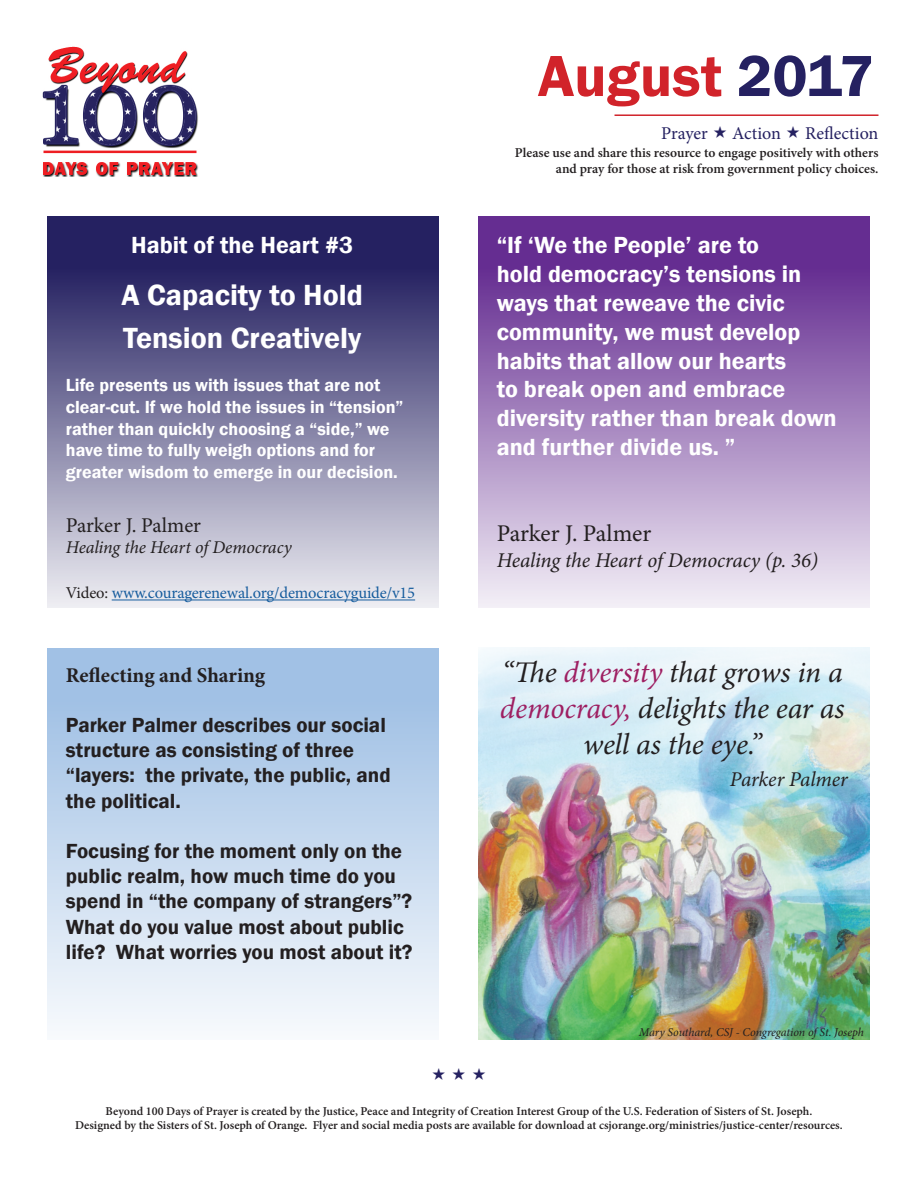
<style>
.page{position:relative;width:918px;height:1188px;background:#fff}
.page>*{position:absolute;margin:0;border:0;box-sizing:border-box;transform-origin:0 0}
.t1{font:600 60px "Franklin Gothic";color:#d1232a}
.t2{font:italic 30px/36px "Minion Pro";letter-spacing:-.005em;color:#231f20;text-align:center}
.t3{font:600 30px/43.2px "Franklin Gothic";color:#fff}
.t4{font:600 24px/28.8px "Franklin Gothic";color:#fff}
.t5{font:24px "Minion Pro";letter-spacing:-.005em;color:#231f20}
.t6{font:600 21px/25.2px "Franklin Gothic";color:#231f20}
.t7{font:italic 21px "Minion Pro";letter-spacing:-.01em;color:#231f20}
.t8{font:700 21px "Minion Pro";letter-spacing:-.005em;color:#231f20}
.t9{font:21px "Minion Pro";letter-spacing:-.005em;color:#231f20}
.t10{font:600 18px/21.6px "Franklin Gothic";color:#fff}
.t11{font:italic 18px "Minion Pro";letter-spacing:-.005em;color:#231f20}
.t12{font:18px "Minion Pro";color:#252161}
.t13{font:16.5px "Minion Pro";letter-spacing:-.01em;color:#175d9e}
.t14{font:600 13.5px/16.2px "Minion Pro";color:#231f20;text-align:right}
.t15{font:600 12px/14.4px "Minion Pro";color:#231f20;text-align:center}
.t16{font:italic 12px "Minion Pro";letter-spacing:-.01em;color:#231f20}
.s1{color:#252161}
.s2{color:#231f20}
.s3{color:#9e1f62}
</style>
<div class="page">
<svg style="left:47px;top:216px;width:391px;height:392px;background:#7c7aa0"></svg>
<svg style="left:478px;top:216px;width:392px;height:392px;background:#a281bd"></svg>
<div style="left:47px;top:648px;width:391px;height:391px;background:linear-gradient(to bottom,#97bae2,#f6f9fc)"></div>
<img style="left:42px;top:46px;width:157px;height:130px">
<hr style="left:112px;top:600px;width:303px;height:1px;background:#175d9e">
<img style="left:478px;top:648px;width:392px;height:391px">
<hr style="left:615px;top:114px;width:263px;height:2px;background:#d1232a">
<h1 class="t1" style="left:538px;top:39px;width:338px">August <span class="s1">2017</span></h1>
<h3 class="t12" style="left:661px;top:121px;width:48px">Prayer</h3>
<h3 class="t12" style="left:732px;top:121px;width:50px">Action</h3>
<h3 class="t12" style="left:805px;top:121px;width:75px">Reflection</h3>
<h3 class="t4" style="left:131px;top:231px;width:224px">Habit of the Heart #3</h3>
<h2 class="t3" style="left:121px;top:274px;width:243px">A Capacity to Hold<br>Tension Creatively</h2>
<h3 class="t10" style="left:66px;top:375px;width:339px">Life presents us with issues that are not clear-cut. If we hold the issues in “tension” rather than quickly choosing a “side,” we have time to fully weigh options and for greater wisdom to emerge in our decision.</h3>
<h3 class="t9" style="left:66px;top:511px;width:137px">Parker J. Palmer</h3>
<h3 class="t11" style="left:66px;top:535px;width:227px">Healing the Heart of Democracy</h3>
<h3 class="t13" style="left:66px;top:582px;width:351px"><span class="s2">Video:</span> www.couragerenewal.org/democracyguide/v15</h3>
<h3 class="t8" style="left:66px;top:660px;width:201px">Reflecting and Sharing</h3>
<h3 class="t6" style="left:66px;top:713px;width:326px">Parker Palmer describes our social structure as consisting of three “layers: the private, the public, and the political.</h3>
<h3 class="t6" style="left:66px;top:839px;width:348px">Focusing for the moment only on the public realm, how much time do you spend in “the company of strangers”?<br>What do you value most about public life? What worries you most about it?</h3>
<p class="t14" style="left:515px;top:144px;width:365px">Please use and share this resource to engage positively with others and pray for those at risk from government policy choices.</p>
<h3 class="t4" style="left:497px;top:231px;width:342px">“If ‘We the People’ are to<br>hold democracy’s tensions in ways that reweave the civic community, we must develop habits that allow our hearts<br>to break open and embrace diversity rather than break down and further divide us. ”</h3>
<h3 class="t5" style="left:497px;top:518px;width:156px">Parker J. Palmer</h3>
<h3 class="t7" style="left:497px;top:545px;width:323px">Healing the Heart of Democracy (p. 36)</h3>
<h2 class="t2" style="left:500px;top:654px;width:346px">“The <span class="s3">diversity</span> that grows in a <span class="s3">democracy,</span> delights the ear as well as the eye.”</h2>
<h3 class="t7" style="left:730px;top:765px;width:119px">Parker Palmer</h3>
<p class="t16" style="left:639px;top:1024px;width:227px">Mary Southard, CSJ - Congregation of St. Joseph</p>
<p class="t15" style="left:75px;top:1104px;width:769px">Beyond 100 Days of Prayer is created by the Justice, Peace and Integrity of Creation Interest Group of the U.S. Federation of Sisters of St. Joseph.<br>Designed by the Sisters of St. Joseph of Orange. Flyer and social media posts are available for download at csjorange.org/ministries/justice-center/resources.</p>
</div>
